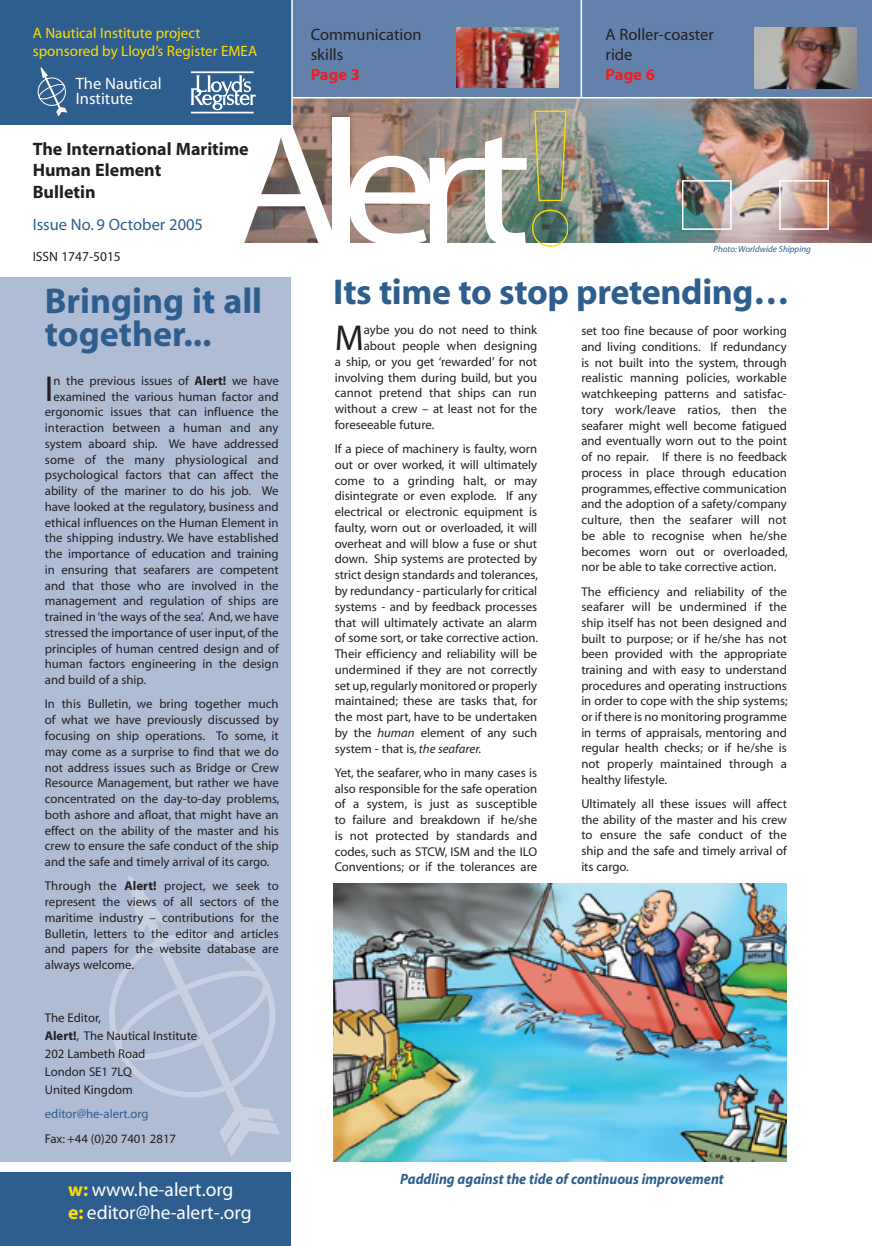
<style>
.page{position:relative;width:872px;height:1246px;background:#fff}
.page>*{position:absolute;margin:0;border:0;box-sizing:border-box;transform-origin:0 0}
.t1{font:36.15px "Myriad";color:#231f20}
.t2{font:700 36px/33px "Myriad";letter-spacing:-.005em;color:#2e5e8e}
.t3{font:19.5px/23.5px "Myriad";color:#fff}
.t4{font:700 18px/21.6px "Myriad";color:#231f20}
.t5{font:16.5px/19.8px "Myriad";color:#231f20}
.t6{font:16.5px "Myriad";color:#2e5e8e}
.t7{font:16.5px/15px "Myriad";color:#fff}
.t8{font:700 16.5px "Myriad";color:#ee1d23}
.t9{font:15px/18px "Myriad";color:#ffdc01}
.t10{font:italic 700 15px "Myriad";color:#2e5e8e;scale:.94 1}
.t11{font:13.5px "Myriad";color:#231f20}
.t12{font:12.75px/15.8px "Myriad";color:#231f20;text-align:justify}
.t13{font:12.75px "Myriad";color:#2e5e8e}
.t14{font:italic 9px "Myriad";color:#2e5e8e}
.s1{font-weight:700}
.s2{font-weight:700;color:#ffdc01}
.s3{font-style:italic}
</style>
<div class="page">
<div style="left:0;top:277px;width:291px;height:885px;background:#aebcd4"></div>
<img style="left:293px;top:98px;width:579px;height:144px">
<div style="left:682px;top:180px;width:49px;height:50px;border:2px solid #fff"></div>
<div style="left:779px;top:180px;width:50px;height:50px;border:2px solid #fff"></div>
<div style="left:0;top:1172px;width:291px;height:74px;background:#2e5e8e"></div>
<svg style="left:244px;top:116px;width:93px;height:127px"></svg>
<div style="left:333px;top:118px;width:17px;height:126px;background:#fff"></div>
<img style="left:348px;top:110px;width:220px;height:137px">
<div style="left:0;top:0;width:292px;height:125px;background:#2e5e8e"></div>
<div style="left:292px;top:0;width:580px;height:98px;background:#6282ab"></div>
<hr style="left:291px;top:0;width:2px;height:130px;background:#fff">
<hr style="left:580px;top:0;width:2px;height:98px;background:#fff">
<img style="left:456px;top:27px;width:102px;height:61px">
<img style="left:754px;top:28px;width:102px;height:60px">
<svg style="left:37px;top:68px;width:30px;height:48px"></svg>
<hr style="left:191px;top:112px;width:63px;height:1px;background:#fff">
<hr style="left:191px;top:71px;width:63px;height:2px;background:#fff">
<svg style="left:191px;top:75px;width:65px;height:35px"></svg>
<hr style="left:292px;top:97px;width:580px;height:1px;background:#fff">
<img style="left:333px;top:883px;width:454px;height:278px">
<svg style="left:109px;top:875px;width:171px;height:282px"></svg>
<p class="t9" style="left:33px;top:24px;width:226px">A Nautical Institute project sponsored by Lloyd’s Register EMEA</p>
<p class="t7" style="left:76px;top:77px;width:87px">The Nautical<br>Institute</p>
<h3 class="t4" style="left:33px;top:139px;width:217px">The International Maritime<br>Human Element<br>Bulletin</h3>
<p class="t6" style="left:33px;top:216px;width:172px">Issue No. 9 October 2005</p>
<p class="t11" style="left:33px;top:250px;width:90px">ISSN 1747-5015</p>
<h2 class="t2" style="left:45px;top:286px;width:219px">Bringing it all together...</h2>
<h1 class="t1" style="left:45px;top:371px;width:10px">I</h1>
<p class="t12" style="left:53px;top:373px;width:227px">n the previous issues of <span class="s1">Alert!</span> we have</p>
<p class="t12" style="left:53px;top:389px;width:227px">examined the various human factor and</p>
<p class="t12" style="left:45px;top:405px;width:235px">ergonomic issues that can influence the</p>
<p class="t12" style="left:45px;top:421px;width:235px">interaction between a human and any</p>
<p class="t12" style="left:45px;top:436px;width:235px">system aboard ship. We have addressed</p>
<p class="t12" style="left:45px;top:452px;width:235px">some of the many physiological and</p>
<p class="t12" style="left:45px;top:468px;width:235px">psychological factors that can affect the</p>
<p class="t12" style="left:45px;top:484px;width:235px">ability of the mariner to do his job. We</p>
<p class="t12" style="left:45px;top:499px;width:235px">have looked at the regulatory, business and</p>
<p class="t12" style="left:45px;top:515px;width:235px">ethical influences on the Human Element in</p>
<p class="t12" style="left:45px;top:531px;width:235px">the shipping industry. We have established</p>
<p class="t12" style="left:45px;top:547px;width:235px">the importance of education and training</p>
<p class="t12" style="left:45px;top:562px;width:235px">in ensuring that seafarers are competent</p>
<p class="t12" style="left:45px;top:578px;width:235px">and that those who are involved in the</p>
<p class="t12" style="left:45px;top:594px;width:235px">management and regulation of ships are</p>
<p class="t12" style="left:45px;top:610px;width:235px">trained in ‘the ways of the sea’. And, we have</p>
<p class="t12" style="left:45px;top:625px;width:235px">stressed the importance of user input, of the</p>
<p class="t12" style="left:45px;top:641px;width:235px">principles of human centred design and of</p>
<p class="t12" style="left:45px;top:657px;width:235px">human factors engineering in the design</p>
<p class="t12" style="left:45px;top:673px;width:103px">and build of a ship.</p>
<p class="t12" style="left:45px;top:697px;width:236px">In this Bulletin, we bring together much of what we have previously discussed by focusing on ship operations. To some, it may come as a surprise to find that we do not address issues such as Bridge or Crew Resource Management, but rather we have concentrated on the day-to-day problems, both ashore and afloat, that might have an effect on the ability of the master and his crew to ensure the safe conduct of the ship and the safe and timely arrival of its cargo.</p>
<p class="t12" style="left:45px;top:879px;width:235px">Through the <span class="s1">Alert!</span> project, we seek to represent the views of all sectors of the maritime industry – contributions for the Bulletin, letters to the editor and articles and papers for the website database are always welcome.</p>
<p class="t12" style="left:45px;top:1009px;width:154px;line-height:18px;text-align:left">The Editor,<br><span class="s1">Alert!</span>, The Nautical Institute<br>202 Lambeth Road<br>London SE1 7LQ<br>United Kingdom</p>
<p class="t13" style="left:45px;top:1108px;width:105px">editor@he-alert.org</p>
<p class="t12" style="left:45px;top:1131px;width:133px">Fax: +44 (0)20 7401 2817</p>
<h3 class="t3" style="left:68px;top:1178px;width:185px"><span class="s2">w:</span> www.he-alert.org <span class="s2">e:</span> editor@he-alert-.org</h3>
<p class="t5" style="left:311px;top:25px;width:112px">Communication skills</p>
<p class="t8" style="left:311px;top:66px;width:51px">Page 3</p>
<p class="t5" style="left:605px;top:25px;width:110px">A Roller-coaster ride</p>
<p class="t8" style="left:605px;top:66px;width:51px">Page 6</p>
<p class="t14" style="left:713px;top:244px;width:99px">Photo: Worldwide Shipping</p>
<h2 class="t2" style="left:333px;top:277px;width:457px">Its time to stop pretending…</h2>
<h1 class="t1" style="left:335px;top:320px;width:31px">M</h1>
<p class="t12" style="left:364px;top:323px;width:175px">aybe you do not need to think</p>
<p class="t12" style="left:364px;top:339px;width:175px">about people when designing</p>
<p class="t12" style="left:335px;top:354px;width:204px">a ship, or you get ‘rewarded’ for not</p>
<p class="t12" style="left:335px;top:370px;width:204px">involving them during build, but you</p>
<p class="t12" style="left:335px;top:386px;width:204px">cannot pretend that ships can run</p>
<p class="t12" style="left:335px;top:402px;width:204px">without a crew – at least not for the</p>
<p class="t12" style="left:335px;top:417px;width:101px">foreseeable future.</p>
<p class="t12" style="left:335px;top:442px;width:205px">If a piece of machinery is faulty, worn out or over worked, it will ultimately come to a grinding halt, or may disintegrate or even explode. If any electrical or electronic equipment is faulty, worn out or overloaded, it will overheat and will blow a fuse or shut down. Ship systems are protected by strict design standards and tolerances, by redundancy - particularly for critical systems - and by feedback processes that will ultimately activate an alarm of some sort, or take corrective action.<br>Their efficiency and reliability will be undermined if they are not correctly set up, regularly monitored or properly maintained; these are tasks that, for the most part, have to be undertaken by the <span class="s3">human</span> element of any such system - that is, <span class="s3">the seafarer.</span></p>
<p class="t12" style="left:335px;top:765px;width:204px">Yet, the seafarer, who in many cases is also responsible for the safe operation of a system, is just as susceptible to failure and breakdown if he/she is not protected by standards and codes, such as STCW, ISM and the ILO Conventions; or if the tolerances are</p>
<p class="t12" style="left:581px;top:323px;width:208px">set too fine because of poor working and living conditions. If redundancy is not built into the system, through realistic manning policies, workable watchkeeping patterns and satisfac&shy;tory work/leave ratios, then the seafarer might well become fatigued and eventually worn out to the point of no repair. If there is no feedback process in place through education programmes, effective communication and the adoption of a safety/company culture, then the seafarer will not be able to recognise when he/she becomes worn out or overloaded, nor be able to take corrective action.</p>
<p class="t12" style="left:581px;top:584px;width:208px">The efficiency and reliability of the seafarer will be undermined if the ship itself has not been designed and built to purpose; or if he/she has not been provided with the appropriate training and with easy to understand procedures and operating instructions in order to cope with the ship systems; or if there is no monitoring programme in terms of appraisals, mentoring and regular health checks; or if he/she is not properly maintained through a healthy lifestyle.</p>
<p class="t12" style="left:581px;top:796px;width:207px">Ultimately all these issues will affect the ability of the master and his crew to ensure the safe conduct of the ship and the safe and timely arrival of its cargo.</p>
<p class="t10" style="left:400px;top:1171px;width:346px">Paddling against the tide of continuous improvement</p>
</div>
